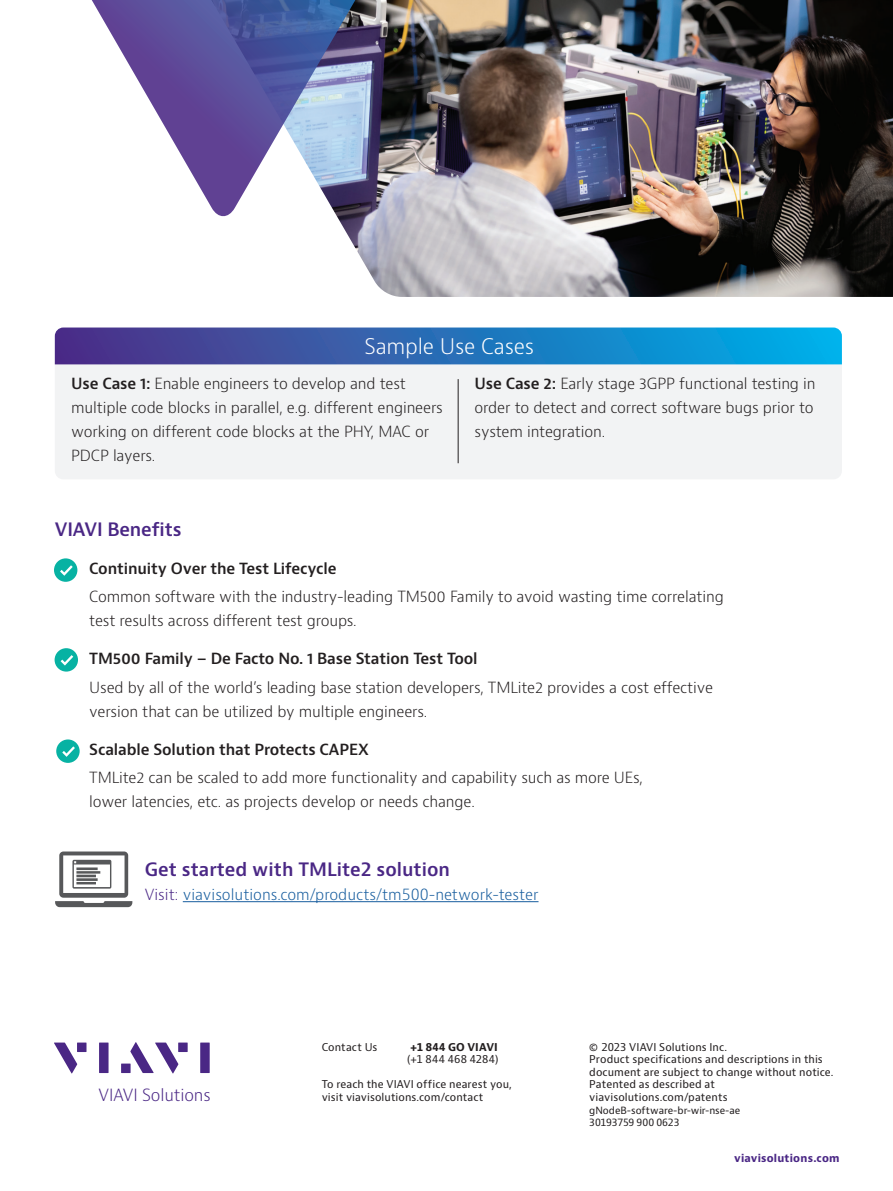
<style>
.page{position:relative;width:893px;height:1191px;background:#fff}
.page>*{position:absolute;margin:0;border:0;box-sizing:border-box;transform-origin:0 0}
.P_10_16{font:300 21px "Bernino Sans";letter-spacing:-.01em;color:#fff}
.P_Intro_12_20{font:600 18px "Bernino Sans";color:#4a2785}
.H2_Heading_Purple_12{font:600 18px "Bernino Sans";letter-spacing:-.01em;color:#4a2785}
.t1{font:300 16.35px "Bernino Sans";letter-spacing:-.01em;color:#4a2785}
.P_10_16-2{font:300 15px/24px "Bernino Sans";letter-spacing:-.01em;color:#231f20}
.P_10_16-3{font:600 15px "Bernino Sans";letter-spacing:-.01em;color:#231f20}
.P_Intro_12_20-2{font:300 15px "Bernino Sans";color:#175d9e}
.t2{font:10.5px/12.6px "Bernino Sans";letter-spacing:.01em;color:#231f20}
.t3{font:700 10.5px "Bernino Sans";letter-spacing:.02em;color:#4a2785}
.t4{font:700 10.5px "Bernino Sans";letter-spacing:.015em;color:#231f20}
.t5{font:9.75px/12.6px "Bernino Sans";letter-spacing:-.005em;color:#231f20}
.s1{font-weight:600}
.s2{color:#4a2785}
</style>
<div class="page">
<svg style="left:54px;top:1042px;width:23px;height:31px"></svg>
<div style="left:77px;top:1042px;width:10px;height:10px;background:#4a2785"></div>
<div style="left:99px;top:1042px;width:10px;height:31px;background:#4a2785"></div>
<div style="left:178px;top:1042px;width:10px;height:10px;background:#4a2785"></div>
<div style="left:200px;top:1042px;width:10px;height:31px;background:#4a2785"></div>
<svg style="left:130px;top:1042px;width:48px;height:31px"></svg>
<div style="left:121px;top:1063px;width:10px;height:10px;background:#4a2785"></div>
<img style="left:338px;top:0;width:555px;height:297px">
<svg style="left:91px;top:0;width:339px;height:219px"></svg>
<div style="left:55px;top:364px;width:787px;height:115px;background:#f2f3f4"></div>
<svg style="left:55px;top:327px;width:787px;height:37px;background:#2971b8"></svg>
<hr style="left:458px;top:379px;width:1px;height:84px;background:#231f20">
<hr style="left:183px;top:901px;width:355px;height:1px;background:#175d9e">
<svg style="left:54px;top:558px;width:23px;height:24px"></svg>
<svg style="left:55px;top:648px;width:23px;height:23px"></svg>
<svg style="left:56px;top:739px;width:24px;height:24px"></svg>
<svg style="left:55px;top:851px;width:77px;height:56px"></svg>
<p class="P_10_16" style="left:364px;top:332px;width:171px">Sample Use Cases</p>
<p class="P_10_16-2" style="left:71px;top:372px;width:373px"><span class="s1">Use Case 1:</span> Enable engineers to develop and test multiple code blocks in parallel, e.g. different engineers working on different code blocks at the PHY, MAC or PDCP layers.</p>
<p class="P_10_16-2" style="left:475px;top:372px;width:342px"><span class="s1">Use Case 2:</span> Early stage 3GPP functional testing in order to detect and correct software bugs prior to system integration.</p>
<p class="H2_Heading_Purple_12" style="left:55px;top:518px;width:128px">VIAVI Benefits</p>
<p class="P_10_16-3" style="left:89px;top:559px;width:249px">Continuity Over the Test Lifecycle</p>
<p class="P_10_16-2" style="left:89px;top:585px;width:636px">Common software with the industry-leading TM500 Family to avoid wasting time correlating test results across different test groups.</p>
<p class="P_10_16-3" style="left:89px;top:649px;width:390px">TM500 Family – De Facto No. 1 Base Station Test Tool</p>
<p class="P_10_16-2" style="left:89px;top:675px;width:625px">Used by all of the world’s leading base station developers, TMLite2 provides a cost effective version that can be utilized by multiple engineers.</p>
<p class="P_10_16-3" style="left:89px;top:739px;width:281px">Scalable Solution that Protects CAPEX</p>
<p class="P_10_16-2" style="left:89px;top:765px;width:555px">TMLite2 can be scaled to add more functionality and capability such as more UEs, lower latencies, etc. as projects develop or needs change.</p>
<p class="P_Intro_12_20" style="left:145px;top:858px;width:307px">Get started with TMLite2 solution</p>
<p class="P_Intro_12_20-2" style="left:145px;top:884px;width:395px"><span class="s2">Visit:</span> viavisolutions.com/products/tm500-network-tester</p>
<p class="t1" style="left:99px;top:1084px;width:114px">VIAVI Solutions</p>
<p class="t2" style="left:322px;top:1040px;width:57px">Contact Us</p>
<p class="t4" style="left:410px;top:1040px;width:89px">+1 844 GO VIAVI</p>
<p class="t2" style="left:407px;top:1053px;width:93px">(+1 844 468 4284)</p>
<p class="t2" style="left:322px;top:1078px;width:192px">To reach the VIAVI office nearest you, visit viavisolutions.com/contact</p>
<p class="t2" style="left:589px;top:1040px;width:246px">© 2023 VIAVI Solutions Inc.<br>Product specifications and descriptions in this document are subject to change without notice.<br>Patented as described at viavisolutions.com/patents</p>
<p class="t5" style="left:589px;top:1104px;width:152px">gNodeB-software-br-wir-nse-ae<br>30193759 900 0623</p>
<p class="t3" style="left:734px;top:1151px;width:107px">viavisolutions.com</p>
</div>
